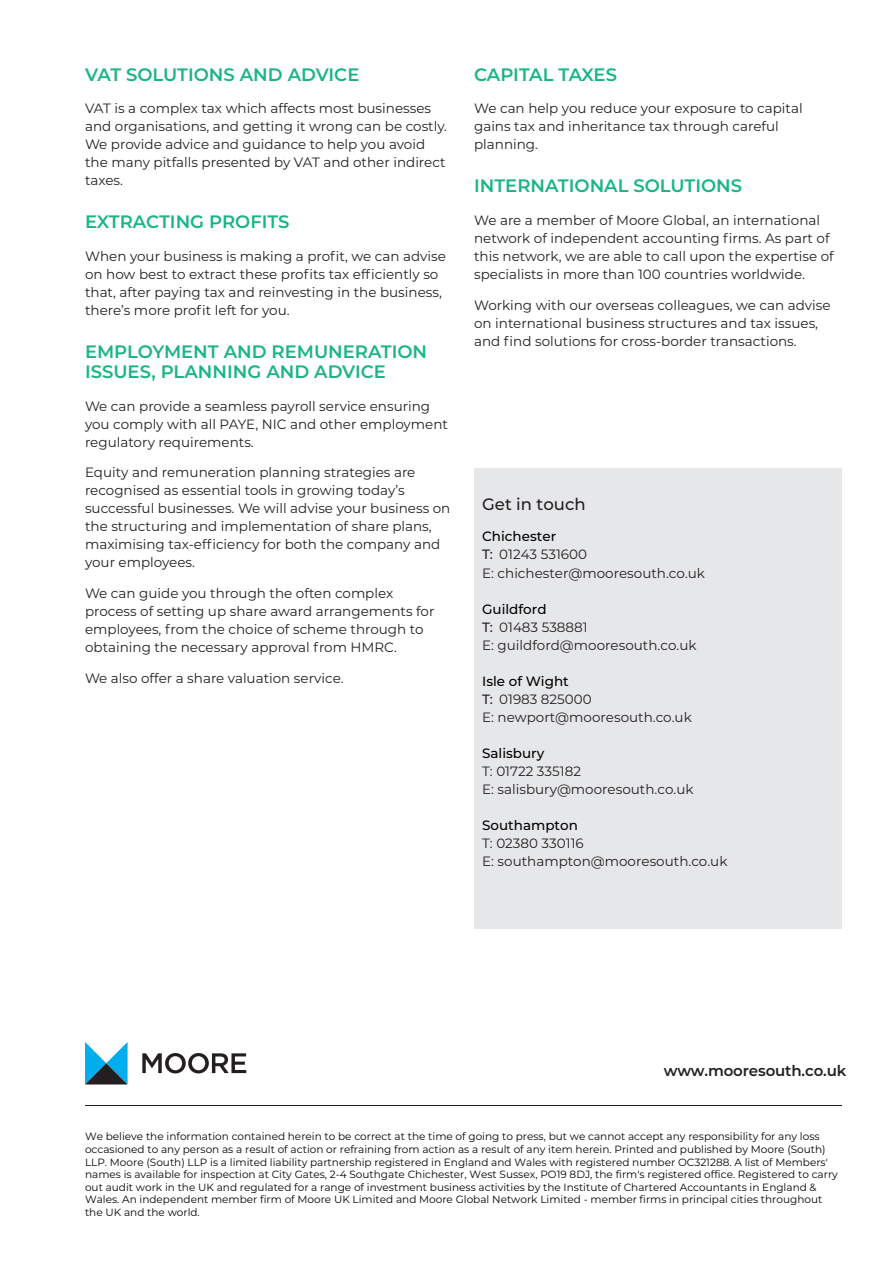
<style>
.page{position:relative;width:893px;height:1263px;background:#fff}
.page>*{position:absolute;margin:0;border:0;box-sizing:border-box;transform-origin:0 0}
.t1{font:600 18px/19.5px "Montserrat";color:#1ab584}
.Body{font:500 16.5px "Montserrat";color:#231f20}
.t2{font:600 15px "Montserrat";letter-spacing:-.01em;color:#231f20}
.Body-2{font:13.5px/18px "Montserrat";color:#231f20}
.Body-3{font:10.5px/12.6px "Montserrat";color:#080302}
.s1{font-weight:500;color:#000}
.s2{font-weight:500}
</style>
<div class="page">
<div style="left:474px;top:468px;width:368px;height:461px;background:#e6e7e9"></div>
<hr style="left:85px;top:1105px;width:757px;height:1px;background:#231f20">
<svg style="left:85px;top:1042px;width:43px;height:42px"></svg>
<svg style="left:142px;top:1053px;width:104px;height:20px"></svg>
<h2 class="t1" style="left:85px;top:64px;width:276px">VAT SOLUTIONS AND ADVICE</h2>
<p class="Body-2" style="left:85px;top:99px;width:364px">VAT is a complex tax which affects most businesses and organisations, and getting it wrong can be costly.<br>We provide advice and guidance to help you avoid the many pitfalls presented by VAT and other indirect taxes.</p>
<h2 class="t1" style="left:85px;top:211px;width:206px">EXTRACTING PROFITS</h2>
<p class="Body-2" style="left:85px;top:247px;width:362px">When your business is making a profit, we can advise on how best to extract these profits tax efficiently so that, after paying tax and reinvesting in the business, there’s more profit left for you.</p>
<h2 class="t1" style="left:85px;top:341px;width:344px">EMPLOYMENT AND REMUNERATION<br>ISSUES, PLANNING AND ADVICE</h2>
<p class="Body-2" style="left:85px;top:396px;width:364px">We can provide a seamless payroll service ensuring you comply with all PAYE, NIC and other employment regulatory requirements.</p>
<p class="Body-2" style="left:85px;top:463px;width:367px">Equity and remuneration planning strategies are recognised as essential tools in growing today’s successful businesses. We will advise your business on the structuring and implementation of share plans, maximising tax-efficiency for both the company and your employees.</p>
<p class="Body-2" style="left:85px;top:584px;width:351px">We can guide you through the often complex process of setting up share award arrangements for employees, from the choice of scheme through to obtaining the necessary approval from HMRC.</p>
<p class="Body-2" style="left:85px;top:668px;width:260px">We also offer a share valuation service.</p>
<h2 class="t1" style="left:474px;top:64px;width:144px">CAPITAL TAXES</h2>
<p class="Body-2" style="left:474px;top:99px;width:330px">We can help you reduce your exposure to capital gains tax and inheritance tax through careful planning.</p>
<h2 class="t1" style="left:474px;top:175px;width:270px">INTERNATIONAL SOLUTIONS</h2>
<p class="Body-2" style="left:474px;top:211px;width:361px">We are a member of Moore Global, an international network of independent accounting firms. As part of this network, we are able to call upon the expertise of specialists in more than 100 countries worldwide.</p>
<p class="Body-2" style="left:474px;top:296px;width:358px">Working with our overseas colleagues, we can advise on international business structures and tax issues, and find solutions for cross-border transactions.</p>
<p class="Body" style="left:482px;top:493px;width:105px">Get in touch</p>
<p class="Body-2" style="left:482px;top:527px;width:224px"><span class="s1">Chichester<br></span><span class="s2">T:</span> 01243 531600<br>E: chichester@mooresouth.co.uk</p>
<p class="Body-2" style="left:482px;top:599px;width:216px"><span class="s1">Guildford<br></span><span class="s2">T:</span> 01483 538881<br>E: guildford@mooresouth.co.uk</p>
<p class="Body-2" style="left:482px;top:671px;width:211px"><span class="s1">Isle of Wight<br></span><span class="s2">T:</span> 01983 825000<br>E: newport@mooresouth.co.uk</p>
<p class="Body-2" style="left:482px;top:743px;width:213px"><span class="s1">Salisbury<br></span>T: 01722 335182<br>E: salisbury@mooresouth.co.uk</p>
<p class="Body-2" style="left:482px;top:815px;width:247px"><span class="s1">Southampton<br></span>T: 02380 330116<br>E: southampton@mooresouth.co.uk</p>
<h3 class="t2" style="left:664px;top:1060px;width:184px">www.mooresouth.co.uk</h3>
<p class="Body-3" style="left:85px;top:1130px;width:754px">We believe the information contained herein to be correct at the time of going to press, but we cannot accept any responsibility for any loss occasioned to any person as a result of action or refraining from action as a result of any item herein. Printed and published by Moore (South)<br>LLP. Moore (South) LLP is a limited liability partnership registered in England and Wales with registered number OC321288. A list of Members' names is available for inspection at City Gates, 2-4 Southgate Chichester, West Sussex, PO19 8DJ, the firm's registered office. Registered to carry out audit work in the UK and regulated for a range of investment business activities by the Institute of Chartered Accountants in England &amp; Wales. An independent member firm of Moore UK Limited and Moore Global Network Limited - member firms in principal cities throughout the UK and the world.</p>
</div>
